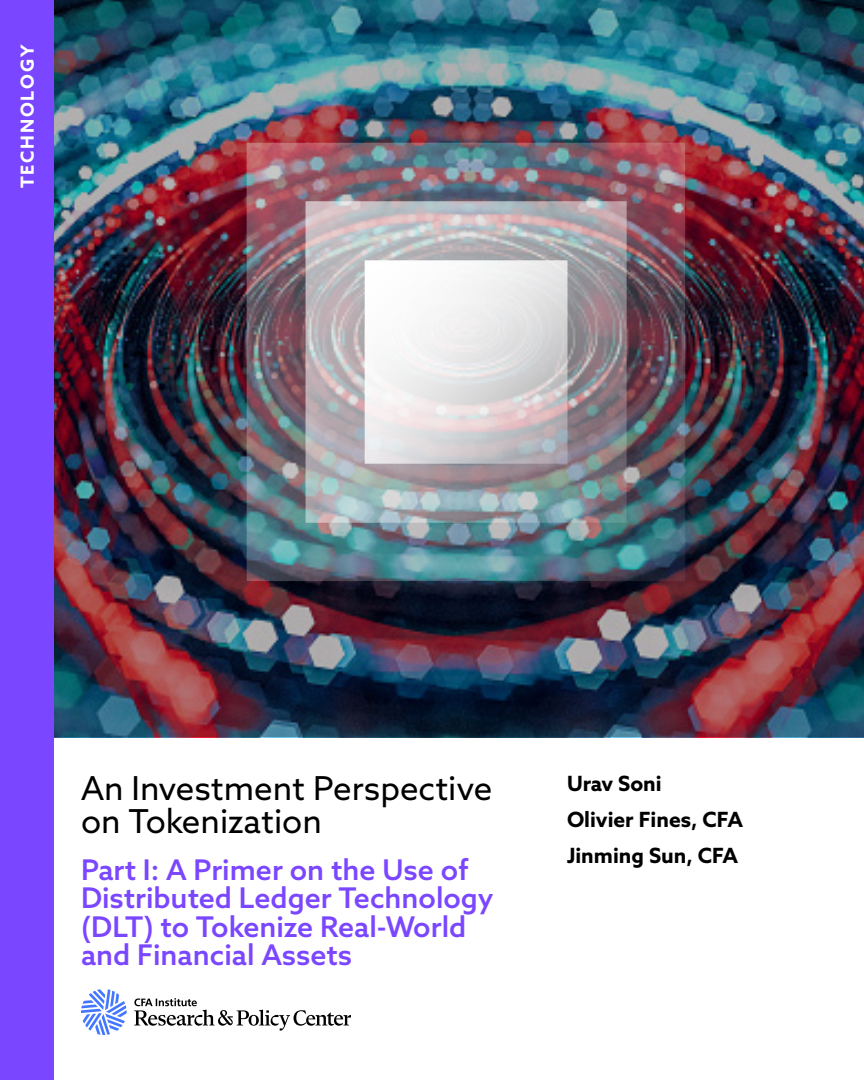
<style>
.page{position:relative;width:864px;height:1080px;background:#fff}
.page>*{position:absolute;margin:0;border:0;box-sizing:border-box;transform-origin:0 0}
.t1{font:33px/33px "Azo Sans";color:#000}
.t2{font:500 28.5px/28.5px "Azo Sans";color:#7a46ff}
.t3{font:700 21px/36px "Azo Sans";color:#000}
.t4{font:700 18px "Azo Sans";letter-spacing:.1em;color:#fff}
</style>
<div class="page">
<img style="left:54px;top:0;width:810px;height:737px">
<img style="left:246px;top:143px;width:439px;height:438px">
<div style="left:0;top:0;width:54px;height:1080px;background:#7a46ff"></div>
<svg style="left:81px;top:989px;width:46px;height:46px"></svg>
<svg style="left:134px;top:998px;width:217px;height:33px"></svg>
<p class="t4" style="left:16px;top:188px;width:145px;rotate:-90deg">TECHNOLOGY</p>
<p class="t1" style="left:81px;top:772px;width:413px">An Investment Perspective on Tokenization</p>
<p class="t2" style="left:81px;top:855px;width:414px">Part I: A Primer on the Use of<br>Distributed Ledger Technology (DLT) to Tokenize Real-World and Financial Assets</p>
<p class="t3" style="left:567px;top:765px;width:178px">Urav Soni<br>Olivier Fines, CFA<br>Jinming Sun, CFA</p>
</div>
